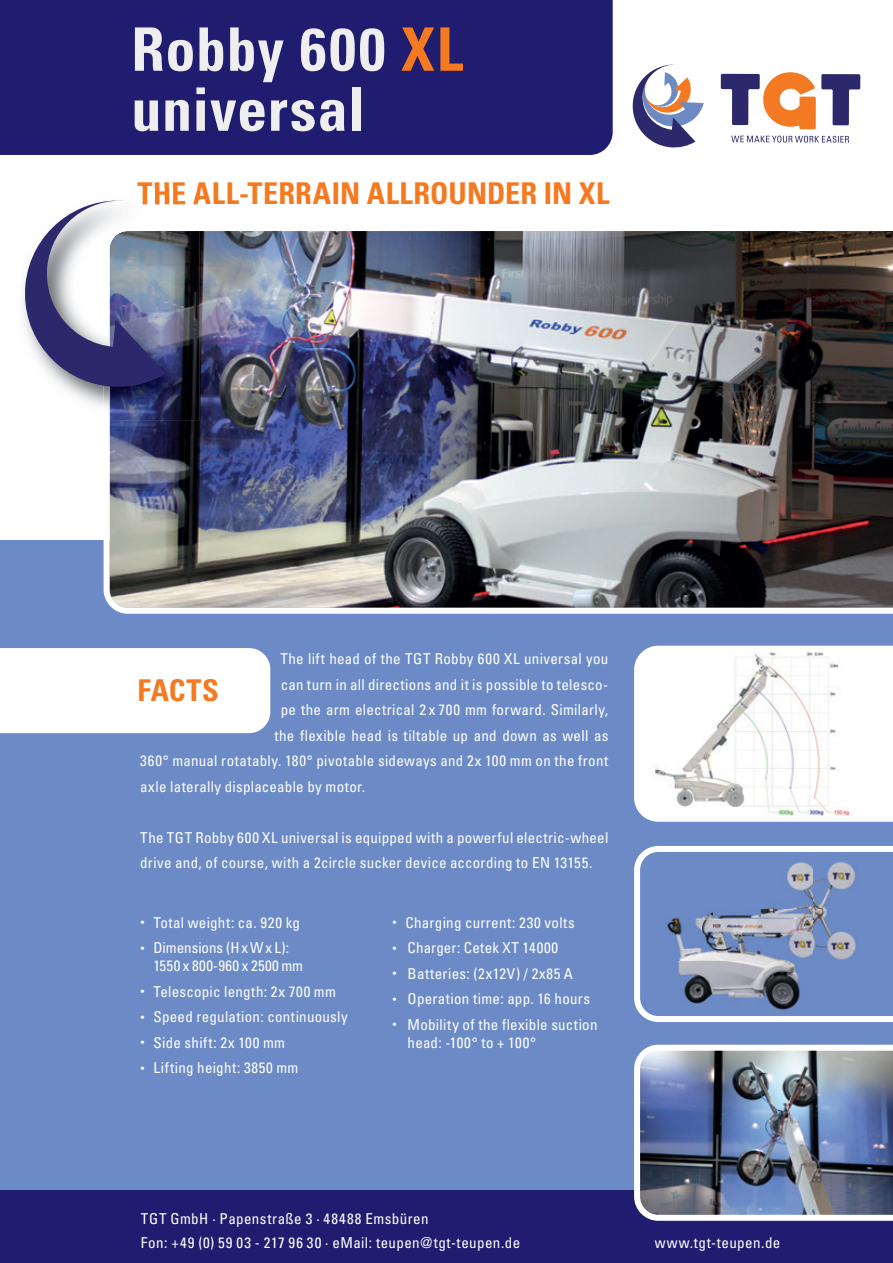
<style>
.page{position:relative;width:893px;height:1263px;background:#fff}
.page>*{position:absolute;margin:0;border:0;box-sizing:border-box;transform-origin:0 0}
.t1{font:700 condensed 60px/60px "Univers";letter-spacing:.01em;color:#eeeeef}
.t2{font:700 condensed 30px "Univers";letter-spacing:.005em;color:#f47921}
.t3{font:condensed 15px/18px "Univers";letter-spacing:.02em;color:#fff}
.s1{color:#f47921}
.s2{font-size:10.5px}
</style>
<div class="page">
<div style="left:0;top:540px;width:893px;height:686px;background:#6c8bc6"></div>
<div style="left:0;top:1190px;width:893px;height:73px;background:#201c70"></div>
<svg style="left:632px;top:64px;width:72px;height:84px"></svg>
<svg style="left:721px;top:72px;width:139px;height:57px"></svg>
<svg style="left:731px;top:136px;width:118px;height:7px"></svg>
<div style="left:0;top:0;width:613px;height:155px;background:#201c70"></div>
<div style="left:0;top:648px;width:270px;height:85px;background:#fff"></div>
<img style="left:104px;top:231px;width:789px;height:383px">
<svg style="left:634px;top:846px;width:259px;height:176px"></svg>
<img style="left:634px;top:1045px;width:259px;height:176px">
<img style="left:65px;top:388px;width:39px;height:19px">
<img style="left:142px;top:189px;width:6px;height:7px">
<img style="left:155px;top:189px;width:44px;height:16px">
<img style="left:104px;top:231px;width:95px;height:189px">
<svg style="left:23px;top:196px;width:143px;height:192px"></svg>
<svg style="left:634px;top:646px;width:259px;height:176px"></svg>
<h1 class="t1" style="left:131px;top:18px;width:333px">Robby 600 <span class="s1">XL </span>universal</h1>
<h2 class="t2" style="left:137px;top:175px;width:473px">THE ALL-TERRAIN ALLROUNDER IN XL</h2>
<p class="t3" style="left:280px;top:649px;width:329px">The lift head of the TGT Robby 600 XL universal you</p>
<p class="t3" style="left:281px;top:675px;width:329px">can turn in all directions and it is possible to telesco-</p>
<p class="t3" style="left:281px;top:700px;width:329px">pe the arm electrical 2 x 700 mm forward. Similarly,</p>
<p class="t3" style="left:274px;top:726px;width:335px">the flexible head is tiltable up and down as well as</p>
<p class="t3" style="left:140px;top:751px;width:470px">360° manual rotatably. 180° pivotable sideways and 2x 100 mm on the front</p>
<p class="t3" style="left:140px;top:777px;width:226px">axle laterally displaceable by motor.</p>
<p class="t3" style="left:140px;top:824px;width:470px;line-height:25.5px">The TGT Robby 600 XL universal is equipped with a powerful electric-wheel drive and, of course, with a 2circle sucker device according to EN 13155.</p>
<h2 class="t2" style="left:137px;top:672px;width:83px">FACTS</h2>
<p class="t3" style="left:141px;top:913px;width:161px"><span class="s2">•</span> Total weight: ca. 920 kg</p>
<p class="t3" style="left:153px;top:938px;width:151px;text-indent:-13px"><span class="s2">•</span> Dimensions (HxWx L):<br>1550 x 800-960 x 2500 mm</p>
<p class="t3" style="left:141px;top:982px;width:197px"><span class="s2">•</span> Telescopic length: 2x 700 mm</p>
<p class="t3" style="left:141px;top:1007px;width:209px"><span class="s2">•</span> Speed regulation: continuously</p>
<p class="t3" style="left:141px;top:1033px;width:146px"><span class="s2">•</span> Side shift: 2x 100 mm</p>
<p class="t3" style="left:141px;top:1058px;width:159px"><span class="s2">•</span> Lifting height: 3850 mm</p>
<p class="t3" style="left:393px;top:913px;width:184px"><span class="s2">•</span> Charging current: 230 volts</p>
<p class="t3" style="left:393px;top:938px;width:167px"><span class="s2">•</span> Charger: Cetek XT 14000</p>
<p class="t3" style="left:393px;top:964px;width:182px"><span class="s2">•</span> Batteries: (2x12V) / 2x85 A</p>
<p class="t3" style="left:393px;top:989px;width:199px"><span class="s2">•</span> Operation time: app. 16 hours</p>
<p class="t3" style="left:408px;top:1015px;width:191px;text-indent:-15px"><span class="s2">•</span> Mobility of the flexible suction head: -100° to + 100°</p>
<p class="t3" style="left:141px;top:1207px;width:381px;line-height:24px">TGT GmbH · Papenstraße 3 · 48488 Emsbüren<br>Fon: +49 (0) 59 03 - 217 96 30 · eMail: teupen@tgt-teupen.de</p>
<p class="t3" style="left:655px;top:1234px;width:127px">www.tgt-teupen.de</p>
</div>
